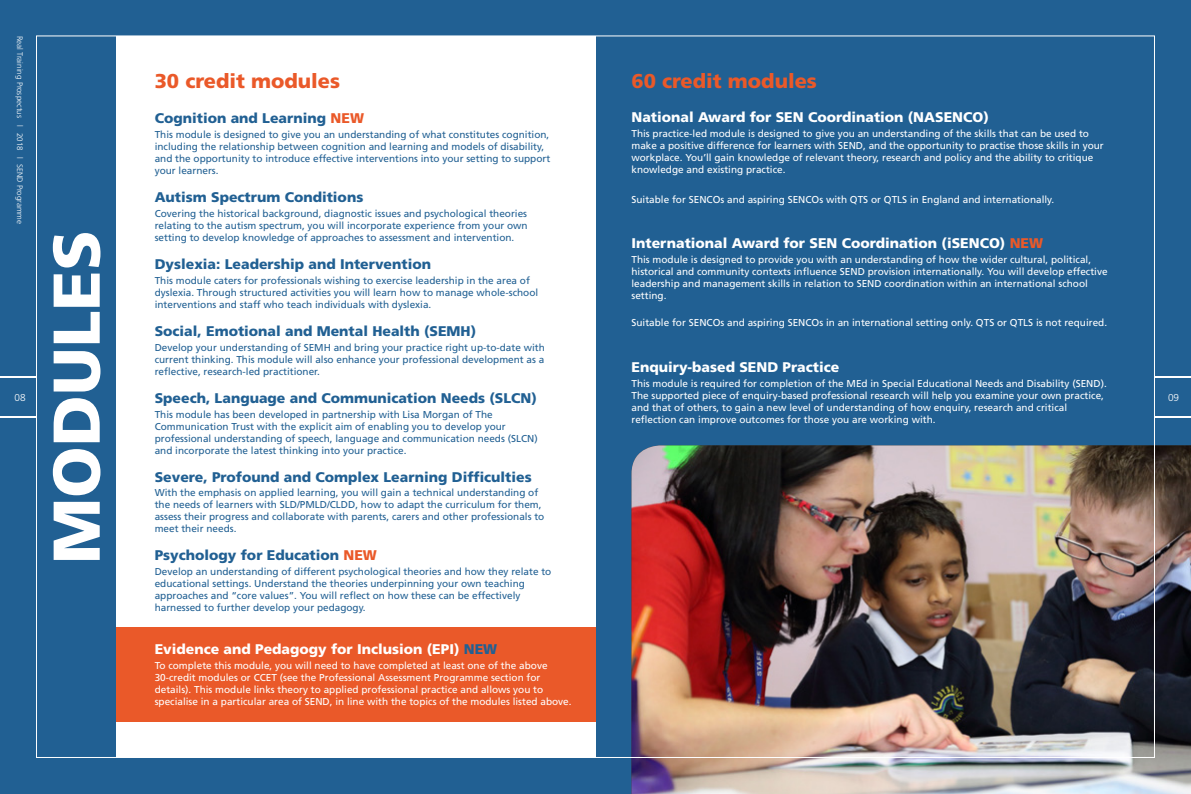
<style>
.page{position:relative;width:1191px;height:794px;background:#216093}
.page>*{position:absolute;margin:0;border:0;box-sizing:border-box;transform-origin:0 0}
.t1{font:900 66px "Frutiger LT Std";color:#fff}
.t2{font:900 20px "Frutiger LT Std";color:#ea5929}
.t3{font:900 14px "Frutiger LT Std";color:#216093}
.t4{font:900 14px "Frutiger LT Std";color:#fff}
.t5{font:10px/12px "Frutiger LT Std";color:#216093}
.t6{font:10px/12px "Frutiger LT Std";color:#fff}
.t7{font:300 10px "Frutiger LT Std";color:#fff}
.t8{font:300 8px "Frutiger LT Std";color:#fff}
.s1{color:#ea5929}
.s2{color:#216093}
</style>
<div class="page">
<img style="left:631px;top:445px;width:560px;height:349px">
<div style="left:116px;top:36px;width:479px;height:722px;background:#fff"></div>
<div style="left:116px;top:627px;width:479px;height:94px;background:#ea5929"></div>
<hr style="left:0;top:376px;width:36px;height:1px;background:#fff">
<hr style="left:0;top:416px;width:36px;height:1px;background:#fff">
<hr style="left:1155px;top:376px;width:36px;height:1px;background:#fff">
<hr style="left:1155px;top:416px;width:36px;height:1px;background:#fff">
<p class="t8" style="left:24px;top:36px;width:189px;rotate:90deg">Real Training Prospectus l 2018 l SEND Programme</p>
<h2 class="t2" style="left:155px;top:69px;width:187px">30 credit modules</h2>
<h3 class="t3" style="left:155px;top:110px;width:211px">Cognition and Learning <span class="s1">NEW</span></h3>
<p class="t5" style="left:155px;top:129px;width:397px">This module is designed to give you an understanding of what constitutes cognition, including the relationship between cognition and learning and models of disability, and the opportunity to introduce effective interventions into your setting to support your learners.</p>
<h3 class="t3" style="left:155px;top:189px;width:210px">Autism Spectrum Conditions</h3>
<p class="t5" style="left:155px;top:207px;width:374px;text-align:justify">Covering the historical background, diagnostic issues and psychological theories relating to the autism spectrum, you will incorporate experience from your own setting to develop knowledge of approaches to assessment and intervention.</p>
<h3 class="t3" style="left:155px;top:256px;width:278px">Dyslexia: Leadership and Intervention</h3>
<p class="t5" style="left:155px;top:274px;width:385px">This module caters for professionals wishing to exercise leadership in the area of dyslexia. Through structured activities you will learn how to manage whole-school interventions and staff who teach individuals with dyslexia.</p>
<h3 class="t3" style="left:155px;top:322px;width:323px">Social, Emotional and Mental Health (SEMH)</h3>
<p class="t5" style="left:155px;top:341px;width:392px;text-align:justify">Develop your understanding of SEMH and bring your practice right up-to-date with current thinking. This module will also enhance your professional development as a reflective, research-led practitioner.</p>
<h3 class="t3" style="left:155px;top:389px;width:384px">Speech, Language and Communication Needs (SLCN)</h3>
<p class="t5" style="left:155px;top:408px;width:384px">This module has been developed in partnership with Lisa Morgan of The Communication Trust with the explicit aim of enabling you to develop your professional understanding of speech, language and communication needs (SLCN) and incorporate the latest thinking into your practice.</p>
<h3 class="t3" style="left:155px;top:468px;width:378px">Severe, Profound and Complex Learning Difficulties</h3>
<p class="t5" style="left:155px;top:487px;width:391px">With the emphasis on applied learning, you will gain a technical understanding of the needs of learners with SLD/PMLD/CLDD, how to adapt the curriculum for them, assess their progress and collaborate with parents, carers and other professionals to meet their needs.</p>
<h3 class="t3" style="left:155px;top:547px;width:224px">Psychology for Education <span class="s1">NEW</span></h3>
<p class="t5" style="left:155px;top:566px;width:398px">Develop an understanding of different psychological theories and how they relate to educational settings. Understand the theories underpinning your own teaching approaches and “core values”. You will reflect on how these can be effectively harnessed to further develop your pedagogy.</p>
<h3 class="t4" style="left:155px;top:641px;width:344px">Evidence and Pedagogy for Inclusion (EPI) <span class="s2">NEW</span></h3>
<p class="t6" style="left:155px;top:659px;width:418px">To complete this module, you will need to have completed at least one of the above 30-credit modules or CCET (see the Professional Assessment Programme section for details). This module links theory to applied professional practice and allows you to specialise in a particular area of SEND, in line with the topics of the modules listed above.</p>
<h2 class="t2" style="left:631px;top:69px;width:187px">60 credit modules</h2>
<h3 class="t4" style="left:631px;top:109px;width:359px">National Award for SEN Coordination (NASENCO)</h3>
<p class="t6" style="left:631px;top:127px;width:474px">This practice-led module is designed to give you an understanding of the skills that can be used to make a positive difference for learners with SEND, and the opportunity to practise those skills in your workplace. You’ll gain knowledge of relevant theory, research and policy and the ability to critique knowledge and existing practice.</p>
<p class="t6" style="left:631px;top:193px;width:424px">Suitable for SENCOs and aspiring SENCOs with QTS or QTLS in England and internationally.</p>
<h3 class="t4" style="left:631px;top:235px;width:413px">International Award for SEN Coordination (iSENCO) <span class="s1">NEW</span></h3>
<p class="t6" style="left:631px;top:254px;width:477px">This module is designed to provide you with an understanding of how the wider cultural, political, historical and community contexts influence SEND provision internationally. You will develop effective leadership and management skills in relation to SEND coordination within an international school setting.</p>
<p class="t6" style="left:631px;top:316px;width:477px">Suitable for SENCOs and aspiring SENCOs in an international setting only. QTS or QTLS is not required.</p>
<h3 class="t4" style="left:631px;top:358px;width:209px">Enquiry-based SEND Practice</h3>
<p class="t6" style="left:631px;top:377px;width:477px">This module is required for completion of the MEd in Special Educational Needs and Disability (SEND).<br>The supported piece of enquiry-based professional research will help you examine your own practice, and that of others, to gain a new level of understanding of how enquiry, research and critical reflection can improve outcomes for those you are working with.</p>
<h1 class="t1" style="left:37px;top:564px;width:335px;rotate:-90deg">MODULES</h1>
<p class="t7" style="left:15px;top:391px;width:13px">08</p>
<p class="t7" style="left:1168px;top:391px;width:13px">09</p>
</div>
